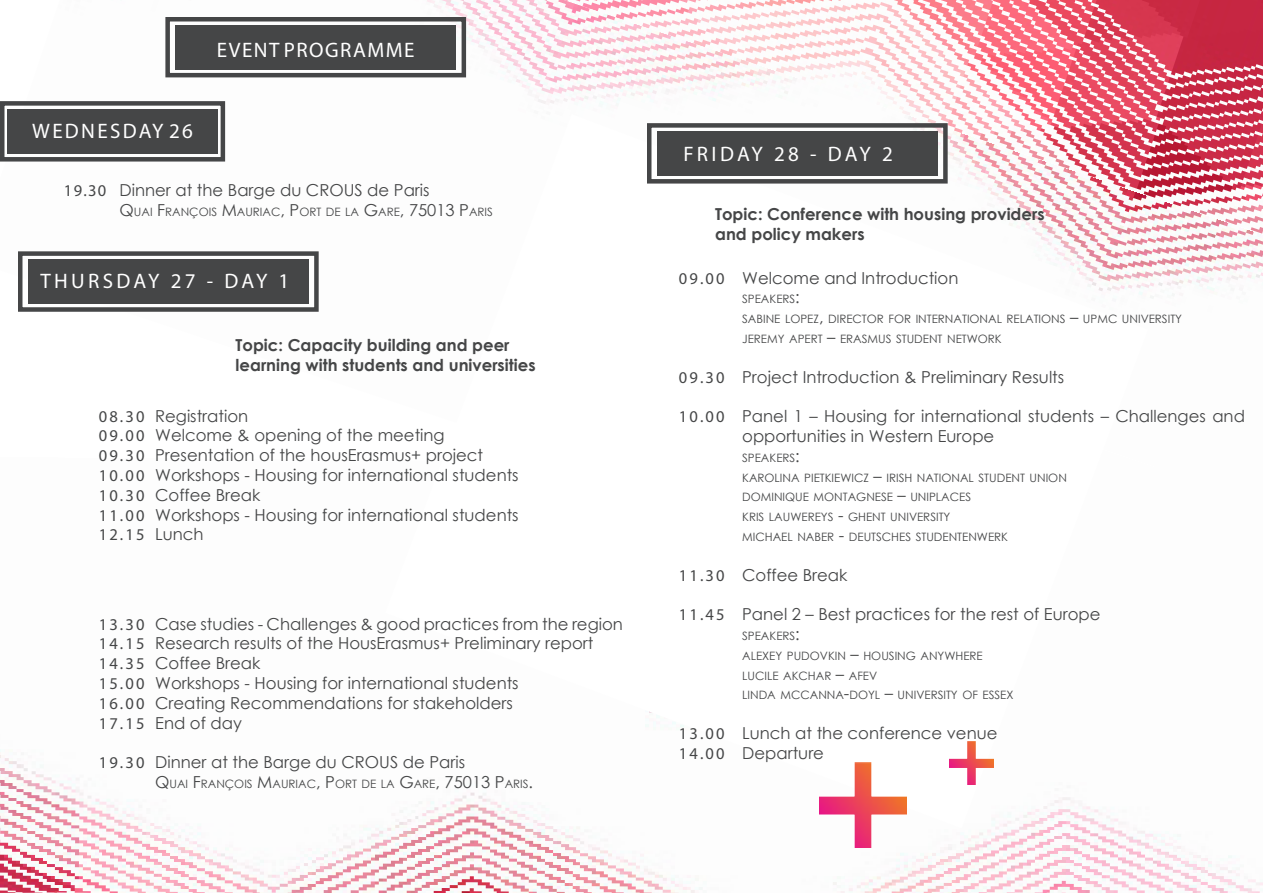
<style>
.page{position:relative;width:1263px;height:893px;background:#fff}
.page>*{position:absolute;margin:0;border:0;box-sizing:border-box;transform-origin:0 0}
.t1{font:21px "Myriad Pro";letter-spacing:.16em;color:#fff}
.t2{font:21px "Myriad Pro";letter-spacing:.07em;color:#fff}
.t3{font:21px "Myriad Pro";letter-spacing:.155em;color:#fff}
.t4{font:21px "Myriad Pro";letter-spacing:.11em;color:#fff}
.Paragraph_Style_1{font:16.5px/19.8px "Century Gothic";color:#454647}
.Paragraph_Style_1-2{font:700 16.5px/19.8px "Century Gothic";color:#454647}
.Paragraph_Style_2{font:16.5px "Myriad Pro";letter-spacing:.13em;color:#454647}
.Paragraph_Style_1-3{font:11.55px "Century Gothic";color:#454647}
.s1{font-size:16.5px}
</style>
<div class="page">
<img style="left:0;top:749px;width:1263px;height:144px">
<img style="left:165px;top:0;width:1098px;height:90px">
<img style="left:225px;top:90px;width:1038px;height:208px">
<div style="left:165px;top:17px;width:301px;height:60px;border:4px solid #454647"></div>
<div style="left:175px;top:25px;width:281px;height:45px;background:#454647"></div>
<div style="left:0;top:101px;width:225px;height:61px;border:4px solid #454647"></div>
<div style="left:7px;top:109px;width:211px;height:45px;background:#454647"></div>
<div style="left:18px;top:251px;width:301px;height:61px;border:4px solid #454647"></div>
<div style="left:28px;top:259px;width:281px;height:45px;background:#454647"></div>
<svg style="left:385px;top:114px;width:763px;height:714px"></svg>
<div style="left:647px;top:123px;width:301px;height:61px;border:4px solid #454647"></div>
<div style="left:657px;top:131px;width:281px;height:45px;background:#454647"></div>
<img style="left:950px;top:742px;width:43px;height:42px">
<img style="left:819px;top:763px;width:87px;height:85px">
<p class="t2" style="left:217px;top:37px;width:199px">EVENT PROGRAMME</p>
<p class="t4" style="left:32px;top:118px;width:162px">WEDNESDAY 26</p>
<p class="Paragraph_Style_2" style="left:64px;top:180px;width:44px">19.30</p>
<p class="Paragraph_Style_1" style="left:120px;top:180px;width:312px">Dinner at the Barge du CROUS de Paris</p>
<p class="Paragraph_Style_1-3" style="left:120px;top:203px;width:375px"><span class="s1">Q</span>UAI <span class="s1">F</span>RANÇOIS <span class="s1">M</span>AURIAC<span class="s1">, P</span>ORT DE LA <span class="s1">G</span>ARE<span class="s1">, 75013 P</span>ARIS</p>
<p class="t1" style="left:40px;top:268px;width:250px">THURSDAY 27 - DAY 1</p>
<p class="Paragraph_Style_1-2" style="left:236px;top:334px;width:275px">Topic: Capacity building and peer</p>
<p class="Paragraph_Style_1-2" style="left:236px;top:354px;width:301px">learning with students and universities</p>
<p class="Paragraph_Style_2" style="left:99px;top:406px;width:47px">08.30</p>
<p class="Paragraph_Style_2" style="left:99px;top:426px;width:47px">09.00</p>
<p class="Paragraph_Style_2" style="left:99px;top:445px;width:47px">09.30</p>
<p class="Paragraph_Style_2" style="left:99px;top:465px;width:47px">10.00</p>
<p class="Paragraph_Style_2" style="left:99px;top:485px;width:47px">10.30</p>
<p class="Paragraph_Style_2" style="left:99px;top:505px;width:47px">11.00</p>
<p class="Paragraph_Style_2" style="left:99px;top:525px;width:47px">12.15</p>
<p class="Paragraph_Style_1" style="left:155px;top:405px;width:95px">Registration</p>
<p class="Paragraph_Style_1" style="left:155px;top:425px;width:291px">Welcome &amp; opening of the meeting</p>
<p class="Paragraph_Style_1" style="left:155px;top:445px;width:330px">Presentation of the housErasmus+ project</p>
<p class="Paragraph_Style_1" style="left:155px;top:465px;width:365px">Workshops - Housing for international students</p>
<p class="Paragraph_Style_1" style="left:155px;top:485px;width:107px">Coffee Break</p>
<p class="Paragraph_Style_1" style="left:155px;top:504px;width:365px">Workshops - Housing for international students</p>
<p class="Paragraph_Style_1" style="left:155px;top:524px;width:50px">Lunch</p>
<p class="Paragraph_Style_2" style="left:99px;top:614px;width:47px">13.30</p>
<p class="Paragraph_Style_2" style="left:99px;top:634px;width:47px">14.15</p>
<p class="Paragraph_Style_2" style="left:99px;top:654px;width:47px">14.35</p>
<p class="Paragraph_Style_2" style="left:99px;top:673px;width:47px">15.00</p>
<p class="Paragraph_Style_2" style="left:99px;top:693px;width:47px">16.00</p>
<p class="Paragraph_Style_2" style="left:99px;top:713px;width:47px">17.15</p>
<p class="Paragraph_Style_2" style="left:99px;top:753px;width:47px">19.30</p>
<p class="Paragraph_Style_1" style="left:155px;top:614px;width:469px">Case studies - Challenges &amp; good practices from the region</p>
<p class="Paragraph_Style_1" style="left:155px;top:633px;width:440px">Research results of the HousErasmus+ Preliminary report</p>
<p class="Paragraph_Style_1" style="left:155px;top:653px;width:107px">Coffee Break</p>
<p class="Paragraph_Style_1" style="left:155px;top:673px;width:365px">Workshops - Housing for international students</p>
<p class="Paragraph_Style_1" style="left:155px;top:693px;width:359px">Creating Recommendations for stakeholders</p>
<p class="Paragraph_Style_1" style="left:155px;top:713px;width:88px">End of day</p>
<p class="Paragraph_Style_1" style="left:155px;top:752px;width:312px">Dinner at the Barge du CROUS de Paris</p>
<p class="Paragraph_Style_1-3" style="left:155px;top:776px;width:379px"><span class="s1">Q</span>UAI <span class="s1">F</span>RANÇOIS <span class="s1">M</span>AURIAC<span class="s1">, P</span>ORT DE LA <span class="s1">G</span>ARE<span class="s1">, 75013 P</span>ARIS<span class="s1">.</span></p>
<p class="t3" style="left:683px;top:141px;width:211px">FRIDAY 28 - DAY 2</p>
<p class="Paragraph_Style_1-2" style="left:715px;top:204px;width:331px">Topic: Conference with housing providers and policy makers</p>
<p class="Paragraph_Style_1" style="left:742px;top:267px;width:218px">Welcome and Introduction</p>
<p class="Paragraph_Style_1-3" style="left:742px;top:291px;width:59px">SPEAKERS<span class="s1">:</span></p>
<p class="Paragraph_Style_1-3" style="left:742px;top:311px;width:441px">SABINE LOPEZ<span class="s1">,</span> DIRECTOR FOR INTERNATIONAL RELATIONS <span class="s1">–</span> UPMC UNIVERSITY</p>
<p class="Paragraph_Style_1-3" style="left:742px;top:331px;width:261px">JEREMY APERT <span class="s1">–</span> ERASMUS STUDENT NETWORK</p>
<p class="Paragraph_Style_1" style="left:742px;top:366px;width:324px">Project Introduction &amp; Preliminary Results</p>
<p class="Paragraph_Style_1" style="left:742px;top:406px;width:504px">Panel 1 – Housing for international students – Challenges and opportunities in Western Europe</p>
<p class="Paragraph_Style_1-3" style="left:742px;top:449px;width:59px">SPEAKERS<span class="s1">:</span></p>
<p class="Paragraph_Style_1-3" style="left:742px;top:469px;width:326px">KAROLINA PIETKIEWICZ <span class="s1">–</span> IRISH NATIONAL STUDENT UNION</p>
<p class="Paragraph_Style_1-3" style="left:742px;top:489px;width:230px">DOMINIQUE MONTAGNESE <span class="s1">–</span> UNIPLACES</p>
<p class="Paragraph_Style_1-3" style="left:742px;top:509px;width:210px">KRIS LAUWEREYS <span class="s1">-</span> GHENT UNIVERSITY</p>
<p class="Paragraph_Style_1-3" style="left:742px;top:529px;width:267px">MICHAEL NABER <span class="s1">-</span> DEUTSCHES STUDENTENWERK</p>
<p class="Paragraph_Style_1" style="left:742px;top:564px;width:107px">Coffee Break</p>
<p class="Paragraph_Style_1" style="left:742px;top:604px;width:360px">Panel 2 – Best practices for the rest of Europe</p>
<p class="Paragraph_Style_1-3" style="left:742px;top:628px;width:59px">SPEAKERS<span class="s1">:</span></p>
<p class="Paragraph_Style_1-3" style="left:742px;top:647px;width:242px">ALEXEY PUDOVKIN <span class="s1">–</span> HOUSING ANYWHERE</p>
<p class="Paragraph_Style_1-3" style="left:742px;top:667px;width:137px">LUCILE AKCHAR <span class="s1">–</span> AFEV</p>
<p class="Paragraph_Style_1-3" style="left:742px;top:687px;width:273px">LINDA MCCANNA<span class="s1">-</span>DOYL <span class="s1">–</span> UNIVERSITY OF ESSEX</p>
<p class="Paragraph_Style_1" style="left:742px;top:723px;width:257px">Lunch at the conference venue</p>
<p class="Paragraph_Style_1" style="left:742px;top:743px;width:83px">Departure</p>
<p class="Paragraph_Style_2" style="left:679px;top:268px;width:47px">09.00</p>
<p class="Paragraph_Style_2" style="left:679px;top:367px;width:47px">09.30</p>
<p class="Paragraph_Style_2" style="left:679px;top:406px;width:47px">10.00</p>
<p class="Paragraph_Style_2" style="left:679px;top:565px;width:47px">11.30</p>
<p class="Paragraph_Style_2" style="left:679px;top:604px;width:47px">11.45</p>
<p class="Paragraph_Style_2" style="left:679px;top:723px;width:47px">13.00</p>
<p class="Paragraph_Style_2" style="left:679px;top:743px;width:47px">14.00</p>
</div>
